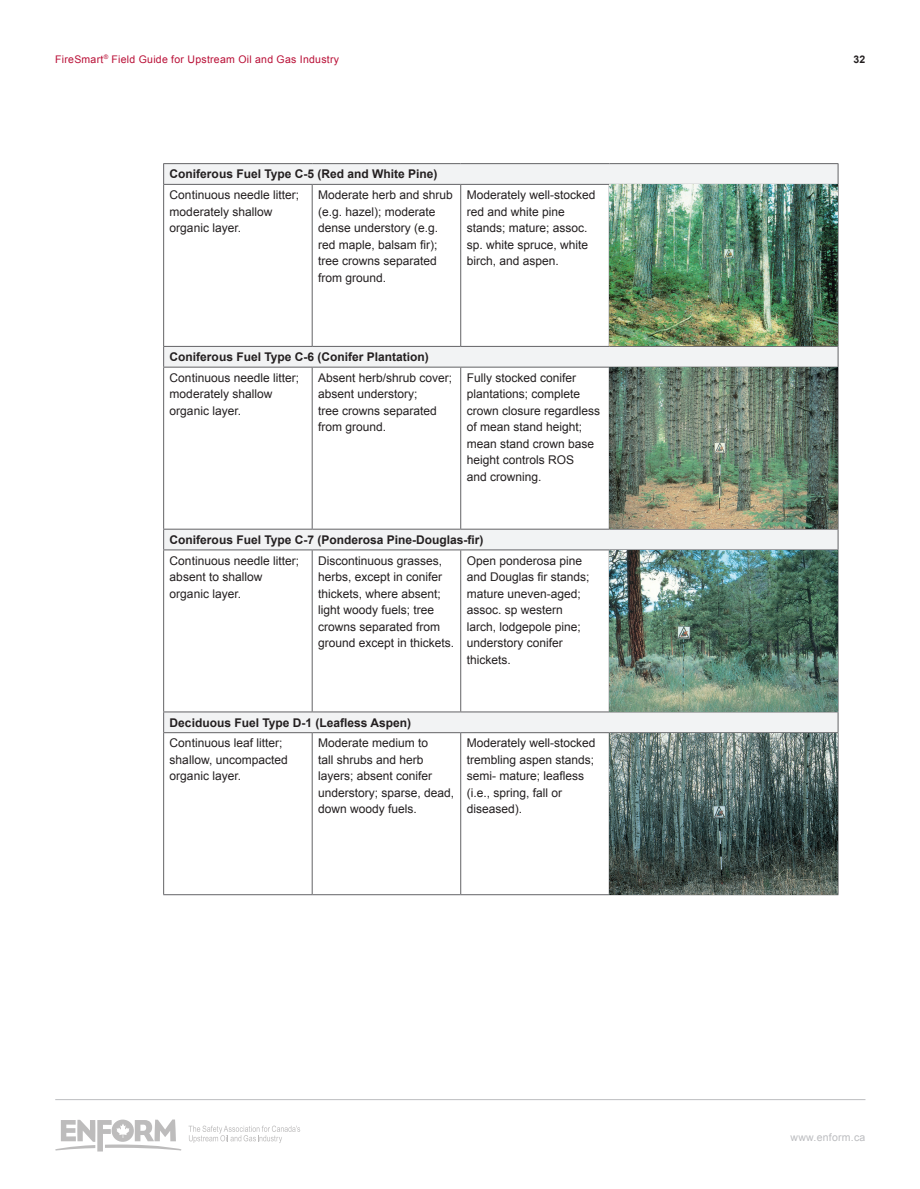
<style>
.page{position:relative;width:920px;height:1189px;background:#fff}
.page>*{position:absolute;margin:0;border:0;box-sizing:border-box;transform-origin:0 0}
.t1{font:12px/16.5px "Arial";color:#231f20}
.t2{font:700 12px "Arial";color:#231f20}
.t3{font:10.5px "Arial";letter-spacing:.025em;color:#b90f36}
.t4{font:10.5px "Arial";letter-spacing:.025em;color:#bcbdc0}
.t5{font:700 10.5px "Arial";color:#231f20}
</style>
<div class="page">
<hr style="left:55px;top:1099px;width:810px;height:1px;background:#bcbdc0">
<svg style="left:55px;top:1119px;width:126px;height:32px"></svg>
<svg style="left:188px;top:1125px;width:112px;height:18px"></svg>
<svg style="left:164px;top:164px;width:673px;height:568px"></svg>
<hr style="left:163px;top:163px;width:149px;height:1px;background:#636366">
<svg style="left:163px;top:164px;width:1px;height:20px"></svg>
<hr style="left:312px;top:163px;width:149px;height:1px;background:#636366">
<hr style="left:461px;top:163px;width:148px;height:1px;background:#636366">
<hr style="left:609px;top:163px;width:229px;height:1px;background:#636366">
<svg style="left:837px;top:164px;width:1px;height:20px"></svg>
<hr style="left:163px;top:184px;width:149px;height:1px;background:#636366">
<hr style="left:163px;top:185px;width:1px;height:161px;background:#636366">
<hr style="left:312px;top:184px;width:149px;height:1px;background:#636366">
<hr style="left:312px;top:185px;width:1px;height:161px;background:#636366">
<hr style="left:461px;top:184px;width:148px;height:1px;background:#636366">
<hr style="left:460px;top:185px;width:1px;height:161px;background:#636366">
<hr style="left:609px;top:184px;width:229px;height:1px;background:#636366">
<hr style="left:609px;top:185px;width:1px;height:161px;background:#636366">
<hr style="left:837px;top:185px;width:1px;height:161px;background:#636366">
<hr style="left:163px;top:346px;width:149px;height:1px;background:#636366">
<svg style="left:163px;top:347px;width:1px;height:20px"></svg>
<hr style="left:312px;top:346px;width:149px;height:1px;background:#636366">
<hr style="left:461px;top:346px;width:148px;height:1px;background:#636366">
<hr style="left:609px;top:346px;width:229px;height:1px;background:#636366">
<svg style="left:837px;top:347px;width:1px;height:20px"></svg>
<hr style="left:163px;top:367px;width:149px;height:1px;background:#636366">
<hr style="left:163px;top:367px;width:1px;height:162px;background:#636366">
<hr style="left:312px;top:367px;width:149px;height:1px;background:#636366">
<hr style="left:312px;top:367px;width:1px;height:162px;background:#636366">
<hr style="left:461px;top:367px;width:148px;height:1px;background:#636366">
<hr style="left:460px;top:367px;width:1px;height:162px;background:#636366">
<hr style="left:609px;top:367px;width:1px;height:162px;background:#636366">
<hr style="left:837px;top:367px;width:1px;height:162px;background:#636366">
<hr style="left:163px;top:529px;width:149px;height:1px;background:#636366">
<svg style="left:163px;top:529px;width:1px;height:20px"></svg>
<hr style="left:312px;top:529px;width:149px;height:1px;background:#636366">
<hr style="left:461px;top:529px;width:148px;height:1px;background:#636366">
<hr style="left:609px;top:529px;width:229px;height:1px;background:#636366">
<svg style="left:837px;top:529px;width:1px;height:20px"></svg>
<hr style="left:163px;top:549px;width:149px;height:1px;background:#636366">
<hr style="left:163px;top:550px;width:1px;height:161px;background:#636366">
<hr style="left:312px;top:549px;width:149px;height:1px;background:#636366">
<hr style="left:312px;top:550px;width:1px;height:161px;background:#636366">
<hr style="left:461px;top:549px;width:148px;height:1px;background:#636366">
<hr style="left:460px;top:550px;width:1px;height:161px;background:#636366">
<hr style="left:609px;top:549px;width:229px;height:1px;background:#636366">
<hr style="left:837px;top:550px;width:1px;height:161px;background:#636366">
<hr style="left:163px;top:711px;width:149px;height:1px;background:#636366">
<svg style="left:163px;top:712px;width:1px;height:20px"></svg>
<hr style="left:312px;top:711px;width:149px;height:1px;background:#636366">
<hr style="left:461px;top:711px;width:148px;height:1px;background:#636366">
<hr style="left:609px;top:711px;width:229px;height:1px;background:#636366">
<svg style="left:837px;top:712px;width:1px;height:20px"></svg>
<hr style="left:163px;top:732px;width:149px;height:1px;background:#636366">
<hr style="left:163px;top:733px;width:1px;height:161px;background:#636366">
<hr style="left:312px;top:732px;width:149px;height:1px;background:#636366">
<hr style="left:312px;top:733px;width:1px;height:161px;background:#636366">
<hr style="left:461px;top:732px;width:148px;height:1px;background:#636366">
<hr style="left:460px;top:733px;width:1px;height:161px;background:#636366">
<hr style="left:609px;top:732px;width:229px;height:1px;background:#636366">
<hr style="left:837px;top:733px;width:1px;height:161px;background:#636366">
<hr style="left:163px;top:894px;width:149px;height:1px;background:#636366">
<hr style="left:312px;top:894px;width:149px;height:1px;background:#636366">
<hr style="left:461px;top:894px;width:148px;height:1px;background:#636366">
<hr style="left:609px;top:894px;width:229px;height:1px;background:#636366">
<img style="left:609px;top:185px;width:228px;height:160px">
<img style="left:609px;top:367px;width:228px;height:161px">
<img style="left:609px;top:550px;width:228px;height:161px">
<img style="left:609px;top:733px;width:228px;height:161px">
<p class="t3" style="left:55px;top:52px;width:285px">FireSmart<sup>®</sup> Field Guide for Upstream Oil and Gas Industry</p>
<p class="t5" style="left:853px;top:52px;width:13px">32</p>
<p class="t2" style="left:170px;top:166px;width:269px">Coniferous Fuel Type C-5 (Red and White Pine)</p>
<p class="t1" style="left:170px;top:187px;width:131px">Continuous needle litter; moderately shallow organic layer.</p>
<p class="t1" style="left:318px;top:187px;width:136px">Moderate herb and shrub (e.g. hazel); moderate dense understory (e.g. red maple, balsam fir); tree crowns separated from ground.</p>
<p class="t1" style="left:467px;top:187px;width:130px">Moderately well-stocked red and white pine stands; mature; assoc. sp. white spruce, white birch, and aspen.</p>
<p class="t2" style="left:170px;top:349px;width:261px">Coniferous Fuel Type C-6 (Conifer Plantation)</p>
<p class="t1" style="left:170px;top:369px;width:131px">Continuous needle litter; moderately shallow organic layer.</p>
<p class="t1" style="left:318px;top:369px;width:136px">Absent herb/shrub cover; absent understory;<br>tree crowns separated from ground.</p>
<p class="t1" style="left:467px;top:369px;width:135px">Fully stocked conifer plantations; complete crown closure regardless of mean stand height; mean stand crown base height controls ROS<br>and crowning.</p>
<p class="t2" style="left:170px;top:532px;width:315px">Coniferous Fuel Type C-7 (Ponderosa Pine-Douglas-fir)</p>
<p class="t1" style="left:170px;top:552px;width:131px">Continuous needle litter; absent to shallow organic layer.</p>
<p class="t1" style="left:318px;top:552px;width:138px">Discontinuous grasses, herbs, except in conifer thickets, where absent; light woody fuels; tree crowns separated from ground except in thickets.</p>
<p class="t1" style="left:467px;top:552px;width:124px">Open ponderosa pine and Douglas fir stands; mature uneven-aged; assoc. sp western larch, lodgepole pine; understory conifer thickets.</p>
<p class="t2" style="left:170px;top:714px;width:243px">Deciduous Fuel Type D-1 (Leafless Aspen)</p>
<p class="t1" style="left:170px;top:735px;width:120px">Continuous leaf litter; shallow, uncompacted organic layer.</p>
<p class="t1" style="left:318px;top:735px;width:138px">Moderate medium to<br>tall shrubs and herb layers; absent conifer understory; sparse, dead, down woody fuels.</p>
<p class="t1" style="left:467px;top:735px;width:130px">Moderately well-stocked trembling aspen stands; semi- mature; leafless (i.e., spring, fall or diseased).</p>
<p class="t4" style="left:790px;top:1131px;width:76px">www.enform.ca</p>
</div>
